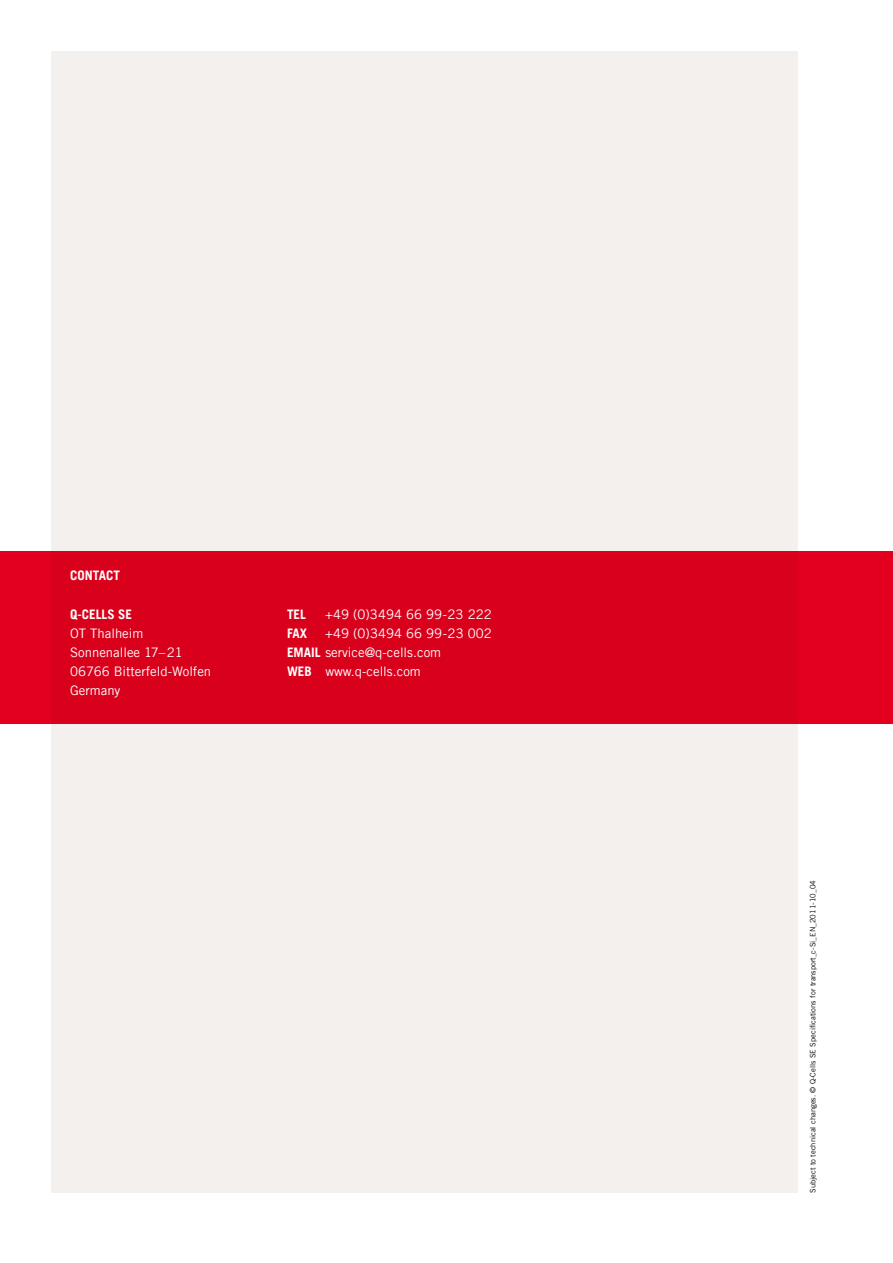
<style>
.page{position:relative;width:893px;height:1263px;background:#fff}
.page>*{position:absolute;margin:0;border:0;box-sizing:border-box;transform-origin:0 0}
.t1{font:13.2px/19.2px "Trade Gothic LT";color:#fff}
.t2{font:700 13.2px "Trade Gothic LT";color:#fff}
.t3{font:7.5px "Trade Gothic LT";color:#000}
.s1{font-weight:700}
</style>
<div class="page">
<div style="left:51px;top:51px;width:746px;height:1142px;background:#f4f0ed"></div>
<div style="left:0;top:552px;width:893px;height:172px;background:#d9001c"></div>
<p class="t2" style="left:70px;top:568px;width:16px">CONTA</p>
<p class="t2" style="left:106px;top:568px;width:15px">CT</p>
<p class="t2" style="left:70px;top:606px;width:26px">Q-CELLS</p>
<p class="t2" style="left:118px;top:606px;width:8px">SE</p>
<p class="t1" style="left:70px;top:623px;width:143px">OT Thalheim<br>Sonnenallee 17–21<br>06766 Bitterfeld-Wolfen<br>Germany</p>
<p class="t2" style="left:287px;top:606px;width:6px">TEL</p>
<p class="t1" style="left:325px;top:604px;width:168px">+49 (0)3494 66 99-23 222</p>
<p class="t2" style="left:287px;top:625px;width:21px">FAX</p>
<p class="t1" style="left:325px;top:623px;width:168px">+49 (0)3494 66 99-23 002</p>
<p class="t2" style="left:287px;top:644px;width:22px">EMAIL</p>
<p class="t1" style="left:287px;top:642px;width:156px;text-indent:38px">service@q-cells.com<br><span class="s1">WEB</span> www.q-cells.com</p>
<p class="t3" style="left:808px;top:1193px;width:314px;rotate:-90deg">Subject to technical changes. © Q-Cells SE Specifications for transport_c-Si_EN_2011-10_04</p>
</div>
